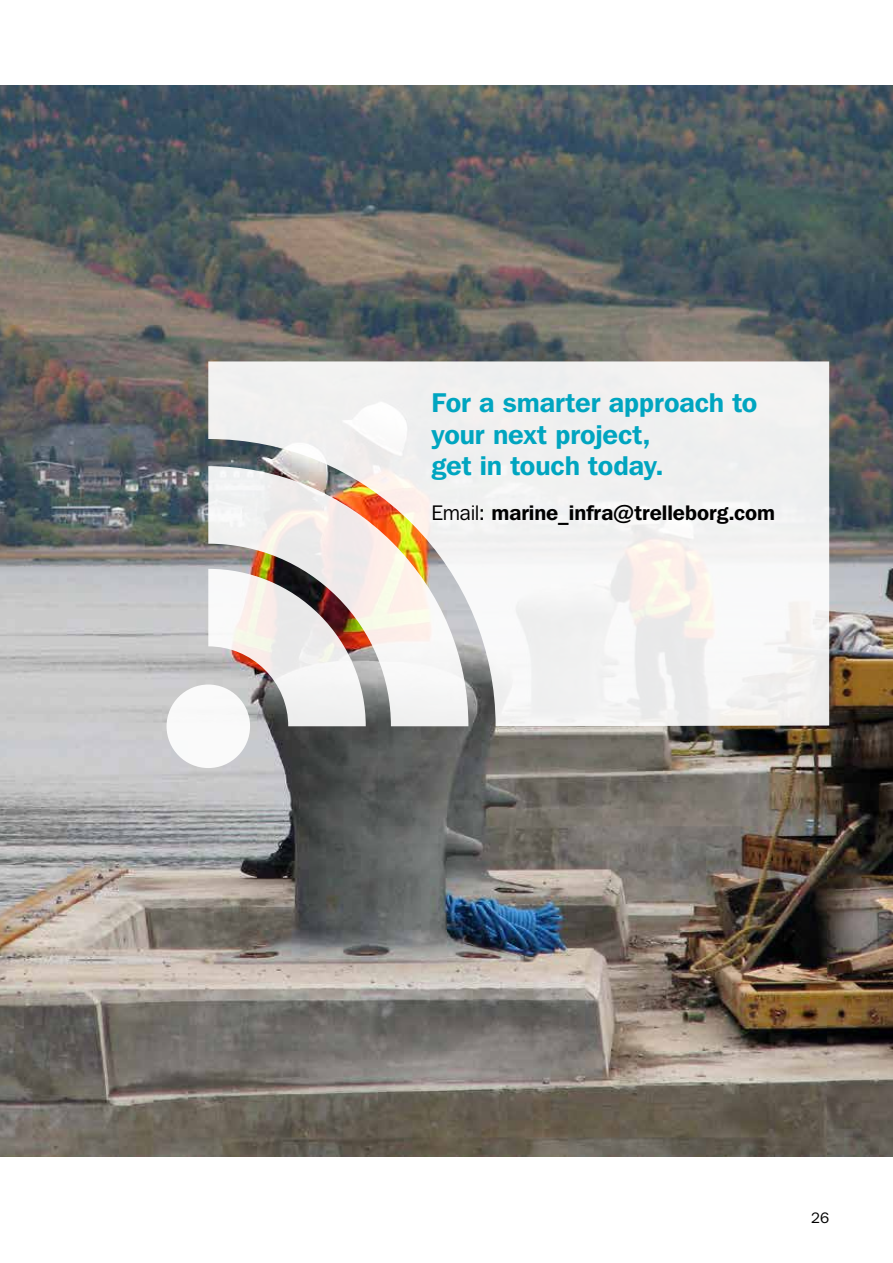
<style>
.page{position:relative;width:893px;height:1263px;background:#fff}
.page>*{position:absolute;margin:0;border:0;box-sizing:border-box;transform-origin:0 0}
.t1{font:600 27px/31.5px "Franklin Gothic IT Cby BT";letter-spacing:-.005em;color:#00a5c0}
.t2{font:600 21px "Franklin Gothic IT Cby BT";letter-spacing:-.005em;color:#000}
.t3{font:15px "Franklin Gothic IT Cby BT";color:#000}
.s1{font-weight:400}
</style>
<div class="page">
<img style="left:0;top:85px;width:893px;height:1072px">
<svg style="left:167px;top:361px;width:662px;height:407px;fill:#f0f0f0"></svg>
<p class="t1" style="left:432px;top:386px;width:327px">For a smarter approach to your next project,<br>get in touch today.</p>
<p class="t2" style="left:432px;top:499px;width:345px"><span class="s1">Email:</span> marine_infra@trelleborg.com</p>
<p class="t3" style="left:811px;top:1209px;width:19px">26</p>
</div>
